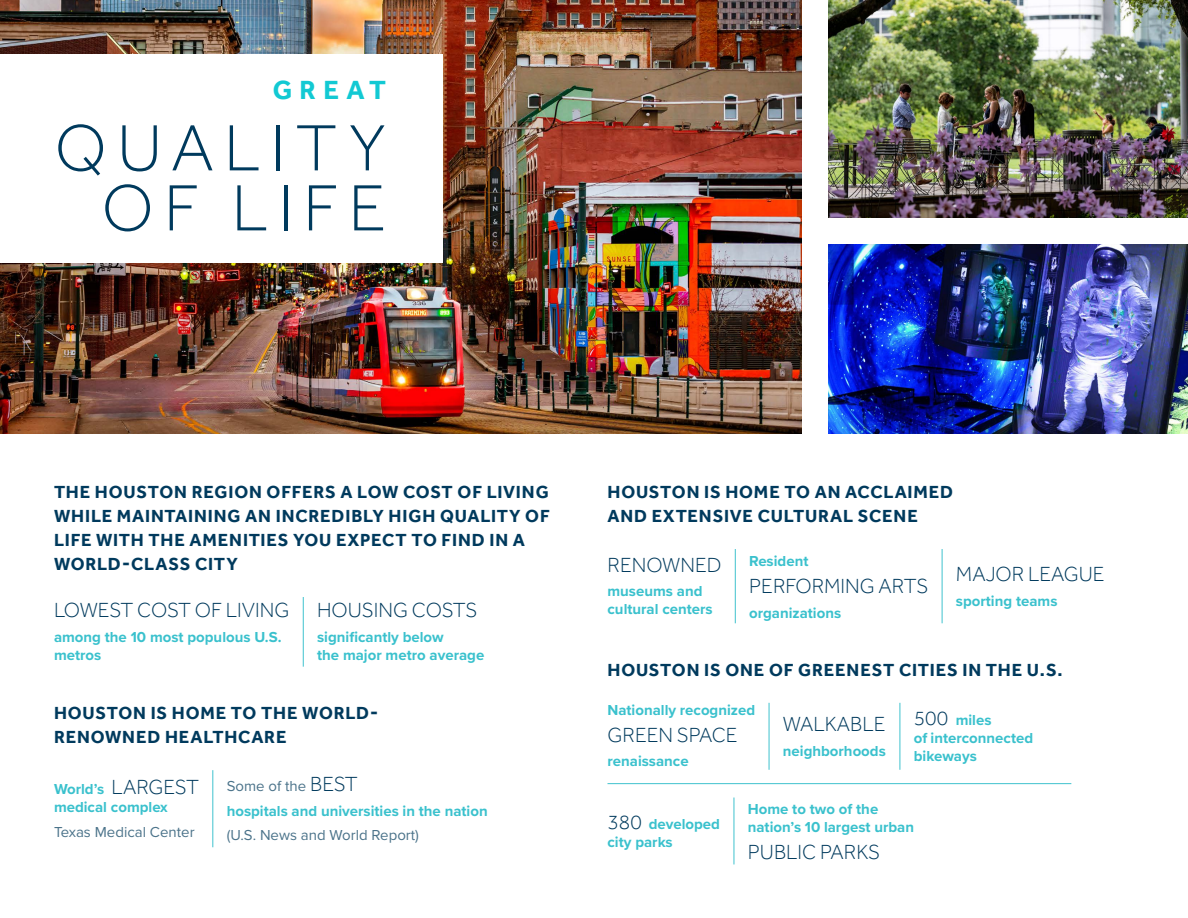
<style>
.page{position:relative;width:1188px;height:918px;background:#fff}
.page>*{position:absolute;margin:0;border:0;box-sizing:border-box;transform-origin:0 0}
.t1{font:300 67.5px/60px "Effra";letter-spacing:.15em;color:#003a5d;text-align:right}
.t2{font:700 27px "Effra";letter-spacing:.275em;color:#12c9d3}
.t3{font:300 21px "Effra";color:#003a5d}
.t4{font:700 18px/24px "Effra";letter-spacing:.045em;color:#003a5d}
.t5{font:700 15px/18px "Proxima Nova";color:#3ac1cd}
.t6{font:15px "Proxima Nova";color:#4b738a}
.s1{font-family:"Effra";font-weight:300;font-size:21px;color:#003a5d}
.s2{font-weight:400;color:#4b738a}
</style>
<div class="page">
<img style="left:0;top:0;width:802px;height:433px">
<img style="left:829px;top:244px;width:359px;height:189px">
<img style="left:828px;top:0;width:360px;height:217px">
<div style="left:0;top:54px;width:443px;height:208px;background:#fff"></div>
<hr style="left:212px;top:770px;width:1px;height:77px;background:#3fc2ce">
<hr style="left:303px;top:597px;width:1px;height:70px;background:#3fc2ce">
<hr style="left:735px;top:549px;width:1px;height:74px;background:#3fc2ce">
<hr style="left:942px;top:549px;width:1px;height:74px;background:#3fc2ce">
<hr style="left:769px;top:703px;width:1px;height:67px;background:#3fc2ce">
<hr style="left:900px;top:703px;width:1px;height:67px;background:#3fc2ce">
<hr style="left:734px;top:798px;width:1px;height:66px;background:#3fc2ce">
<hr style="left:608px;top:783px;width:463px;height:1px;background:#3fc2ce">
<h2 class="t2" style="left:273px;top:73px;width:115px">GREAT</h2>
<h1 class="t1" style="left:55px;top:117px;width:333px">QUALITY<br>OF LIFE</h1>
<p class="t4" style="left:54px;top:480px;width:497px">THE HOUSTON REGION OFFERS A LOW COST OF LIVING WHILE MAINTAINING AN INCREDIBLY HIGH QUALITY OF LIFE WITH THE AMENITIES YOU EXPECT TO FIND IN A WORLD-CLASS CITY</p>
<h3 class="t3" style="left:54px;top:598px;width:237px">LOWEST COST OF LIVING</h3>
<p class="t5" style="left:54px;top:628px;width:229px">among the 10 most populous U.S. metros</p>
<h3 class="t3" style="left:317px;top:598px;width:162px">HOUSING COSTS</h3>
<p class="t5" style="left:317px;top:628px;width:169px">significantly below<br>the major metro average</p>
<p class="t4" style="left:54px;top:701px;width:326px">HOUSTON IS HOME TO THE WORLD-<br>RENOWNED HEALTHCARE</p>
<p class="t5" style="left:54px;top:780px;width:146px">World’s <span class="s1">LARGEST </span>medical complex</p>
<p class="t6" style="left:54px;top:821px;width:142px">Texas Medical Center</p>
<p class="t5" style="left:227px;top:773px;width:263px;line-height:24.8px"><span class="s2">Some of the</span> <span class="s1">BEST<br></span>hospitals and universities in the nation</p>
<p class="t6" style="left:227px;top:824px;width:194px">(U.S. News and World Report)</p>
<p class="t4" style="left:608px;top:480px;width:347px">HOUSTON IS HOME TO AN ACCLAIMED<br>AND EXTENSIVE CULTURAL SCENE</p>
<h3 class="t3" style="left:608px;top:552px;width:115px">RENOWNED</h3>
<p class="t5" style="left:608px;top:582px;width:107px">museums and cultural centers</p>
<p class="t5" style="left:749px;top:552px;width:61px">Resident</p>
<h3 class="t3" style="left:749px;top:574px;width:181px">PERFORMING ARTS</h3>
<p class="t5" style="left:749px;top:604px;width:94px">organizations</p>
<h3 class="t3" style="left:956px;top:561px;width:150px">MAJOR LEAGUE</h3>
<p class="t5" style="left:956px;top:591px;width:103px">sporting teams</p>
<p class="t4" style="left:608px;top:657px;width:457px">HOUSTON IS ONE OF GREENEST CITIES IN THE U.S.</p>
<p class="t5" style="left:608px;top:700px;width:149px">Nationally recognized</p>
<h3 class="t3" style="left:608px;top:722px;width:132px">GREEN SPACE</h3>
<p class="t5" style="left:608px;top:752px;width:83px">renaissance</p>
<p class="t5" style="left:914px;top:711px;width:121px"><span class="s1">500</span> miles<br>of interconnected bikeways</p>
<h3 class="t3" style="left:783px;top:711px;width:104px">WALKABLE</h3>
<p class="t5" style="left:783px;top:741px;width:104px">neighborhoods</p>
<p class="t5" style="left:607px;top:815px;width:114px"><span class="s1">380</span> developed city parks</p>
<p class="t5" style="left:748px;top:800px;width:168px">Home to two of the nation’s 10 largest urban</p>
<h3 class="t3" style="left:748px;top:840px;width:134px">PUBLIC PARKS</h3>
</div>
